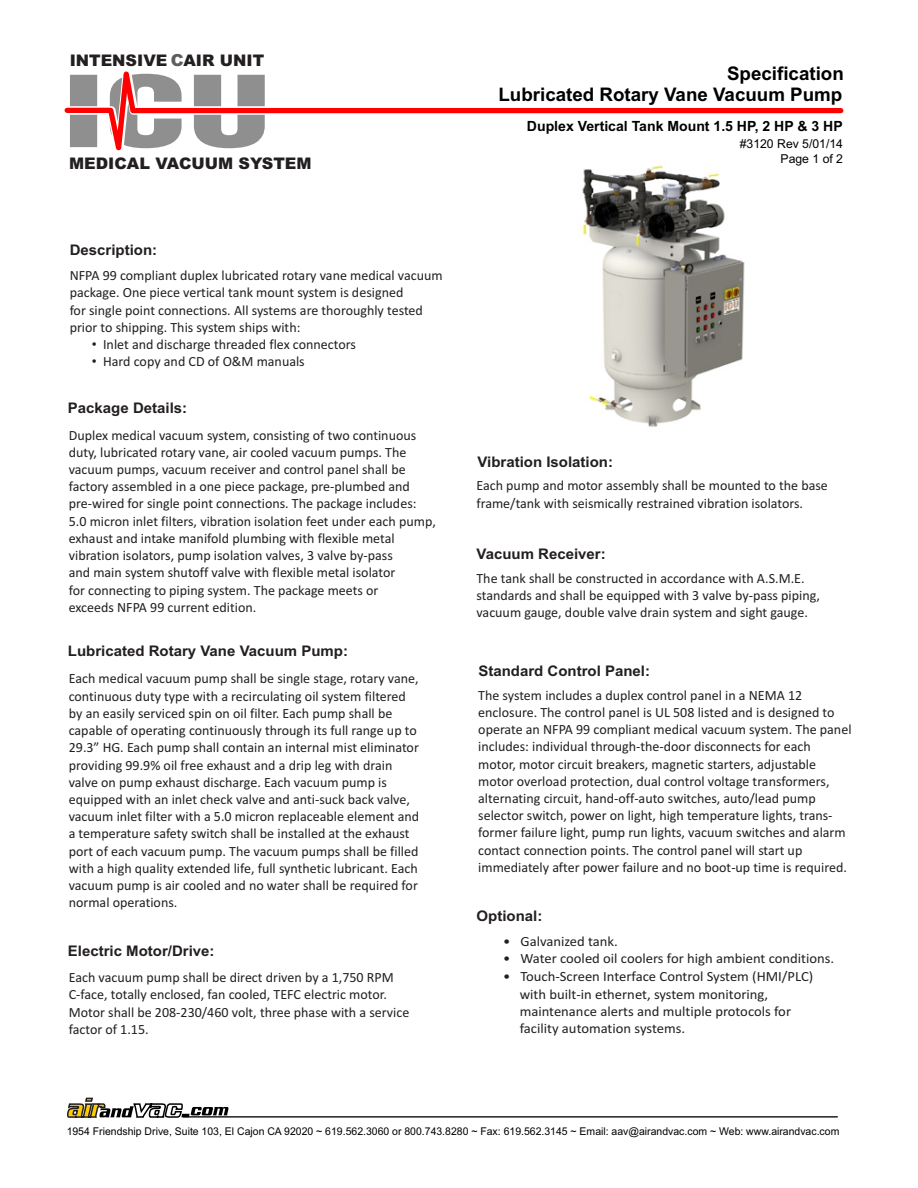
<style>
.page{position:relative;width:918px;height:1188px;background:#fff}
.page>*{position:absolute;margin:0;border:0;box-sizing:border-box;transform-origin:0 0}
.t1{font:700 18.75px "Arial";color:#000}
.t2{font:900 16.65px "Arial";color:#5f5c5d}
.t3{font:900 16.05px "Arial";color:#231f20}
.t4{font:700 14.55px "Arial";color:#231f20}
.t5{font:14.1px/17.2px "Calibri";color:#231f20}
.t6{font:14.1px/17.2px "Calibri";color:#231f20;scale:1.04 1}
.t7{font:700 14.1px "Arial";color:#000}
.t8{font:12.3px "Arial";color:#000}
.t9{font:10.65px "Arial";color:#000}
.s1{font-family:"Arial"}
</style>
<div class="page">
<hr style="left:183px;top:1116px;width:654px;height:2px;background:#231f20">
<svg style="left:67px;top:1097px;width:161px;height:21px"></svg>
<svg style="left:64px;top:71px;width:780px;height:80px"></svg>
<img style="left:582px;top:164px;width:163px;height:263px">
<p class="t2" style="left:171px;top:54px;width:14px">C</p>
<p class="t3" style="left:70px;top:55px;width:196px">INTENSIVE AIR UNIT</p>
<p class="t3" style="left:69px;top:158px;width:244px">MEDICAL VACUUM SYSTEM</p>
<p class="t4" style="left:70px;top:245px;width:89px">Description:</p>
<p class="t5" style="left:70px;top:268px;width:374px">NFPA 99 compliant duplex lubricated rotary vane medical vacuum package. One piece vertical tank mount system is designed<br>for single point connections. All systems are thoroughly tested prior to shipping. This system ships with:</p>
<p class="t5" style="left:92px;top:337px;width:266px"><span class="s1">•</span> Inlet and discharge threaded flex connectors</p>
<p class="t5" style="left:92px;top:354px;width:214px"><span class="s1">•</span> Hard copy and CD of O&amp;M manuals</p>
<p class="t4" style="left:68px;top:402px;width:121px">Package Details:</p>
<p class="t5" style="left:69px;top:427px;width:369px">Duplex medical vacuum system, consisting of two continuous duty, lubricated rotary vane, air cooled vacuum pumps. The vacuum pumps, vacuum receiver and control panel shall be factory assembled in a one piece package, pre-plumbed and pre-wired for single point connections. The package includes:<br>5.0 micron inlet filters, vibration isolation feet under each pump, exhaust and intake manifold plumbing with flexible metal vibration isolators, pump isolation valves, 3 valve by-pass<br>and main system shutoff valve with flexible metal isolator<br>for connecting to piping system. The package meets or<br>exceeds NFPA 99 current edition.</p>
<p class="t4" style="left:68px;top:645px;width:282px">Lubricated Rotary Vane Vacuum Pump:</p>
<p class="t5" style="left:69px;top:671px;width:352px">Each medical vacuum pump shall be single stage, rotary vane, continuous duty type with a recirculating oil system filtered by an easily serviced spin on oil filter. Each pump shall be capable of operating continuously through its full range up to 29.3” HG. Each pump shall contain an internal mist eliminator providing 99.9% oil free exhaust and a drip leg with drain valve on pump exhaust discharge. Each vacuum pump is equipped with an inlet check valve and anti-suck back valve, vacuum inlet filter with a 5.0 micron replaceable element and a temperature safety switch shall be installed at the exhaust port of each vacuum pump. The vacuum pumps shall be filled with a high quality extended life, full synthetic lubricant. Each vacuum pump is air cooled and no water shall be required for normal operations.</p>
<p class="t4" style="left:68px;top:945px;width:148px">Electric Motor/Drive:</p>
<p class="t5" style="left:69px;top:970px;width:342px">Each vacuum pump shall be direct driven by a 1,750 RPM C-face, totally enclosed, fan cooled, TEFC electric motor.<br>Motor shall be 208-230/460 volt, three phase with a service factor of 1.15.</p>
<h1 class="t1" style="left:727px;top:66px;width:118px">Specification</h1>
<h1 class="t1" style="left:498px;top:88px;width:345px">Lubricated Rotary Vane Vacuum Pump</h1>
<p class="t7" style="left:527px;top:121px;width:317px">Duplex Vertical Tank Mount 1.5 HP, 2 HP &amp; 3 HP</p>
<p class="t8" style="left:740px;top:139px;width:105px">#3120 Rev 5/01/14</p>
<p class="t8" style="left:781px;top:154px;width:64px">Page 1 of 2</p>
<p class="t4" style="left:477px;top:456px;width:137px">Vibration Isolation:</p>
<p class="t5" style="left:476px;top:478px;width:353px">Each pump and motor assembly shall be mounted to the base frame/tank with seismically restrained vibration isolators.</p>
<p class="t4" style="left:477px;top:548px;width:131px">Vacuum Receiver:</p>
<p class="t5" style="left:476px;top:571px;width:345px">The tank shall be constructed in accordance with A.S.M.E. standards and shall be equipped with 3 valve by-pass piping, vacuum gauge, double valve drain system and sight gauge.</p>
<p class="t4" style="left:478px;top:665px;width:173px">Standard Control Panel:</p>
<p class="t5" style="left:478px;top:688px;width:375px">The system includes a duplex control panel in a NEMA 12 enclosure. The control panel is UL 508 listed and is designed to operate an NFPA 99 compliant medical vacuum system. The panel includes: individual through-the-door disconnects for each motor, motor circuit breakers, magnetic starters, adjustable motor overload protection, dual control voltage transformers, alternating circuit, hand-off-auto switches, auto/lead pump selector switch, power on light, high temperature lights, trans&shy;former failure light, pump run lights, vacuum switches and alarm contact connection points. The control panel will start up immediately after power failure and no boot-up time is required.</p>
<p class="t4" style="left:477px;top:910px;width:67px">Optional:</p>
<p class="t6" style="left:503px;top:934px;width:112px">• Galvanized tank.</p>
<p class="t6" style="left:503px;top:951px;width:320px">• Water cooled oil coolers for high ambient conditions.</p>
<p class="t6" style="left:520px;top:969px;width:284px;text-indent:-17px">• Touch-Screen Interface Control System (HMI/PLC) with built-in ethernet, system monitoring, maintenance alerts and multiple protocols for facility automation systems.</p>
<p class="t9" style="left:67px;top:1127px;width:774px">1954 Friendship Drive, Suite 103, El Cajon CA 92020 ~ 619.562.3060 or 800.743.8280 ~ Fax: 619.562.3145 ~ Email: aav@airandvac.com ~ Web: www.airandvac.com</p>
</div>
